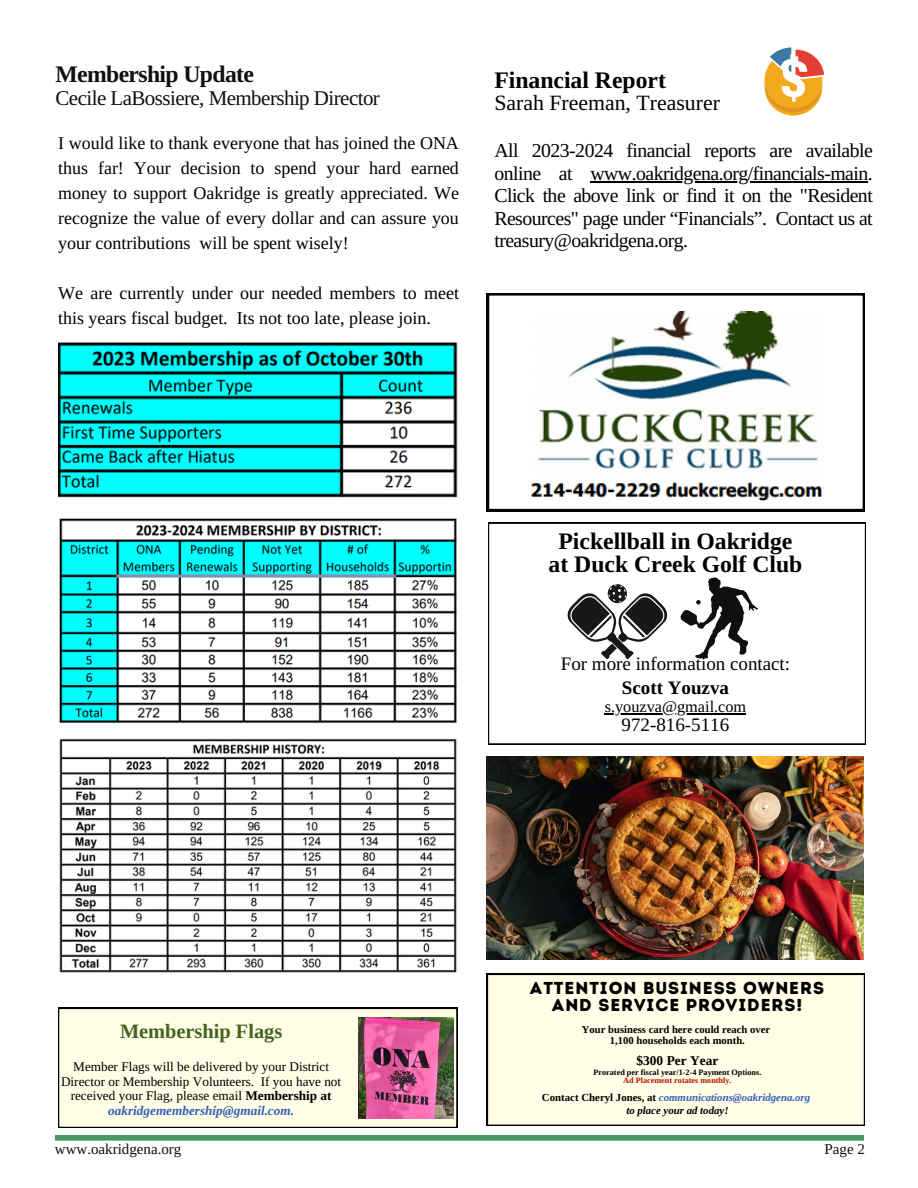
<style>
.page{position:relative;width:918px;height:1188px;background:#fff}
.page>*{position:absolute;margin:0;border:0;box-sizing:border-box;transform-origin:0 0}
.t1{font:700 23.7px "Libra Serif Modern";color:#000}
.t2{font:700 23.7px "Libra Serif Modern";letter-spacing:-.025em;color:#120f0d}
.t3{font:21.75px "Libra Serif Modern";color:#000}
.t4{font:21px "Libra Serif Modern";letter-spacing:-.025em;color:#120f0d}
.t5{font:700 20.4px "Libra Serif Modern";color:#46631e}
.t6{font:19.8px/22.5px "Libra Serif Modern";letter-spacing:-.025em;color:#000;text-align:justify}
.t7{font:19.05px "Libra Serif Modern";color:#000}
.t8{font:700 19.05px "Libra Serif Modern";color:#000}
.t9{font:18px/25px "Libra Serif Modern";color:#000;text-align:justify}
.t10{font:17.25px "Intro Rust Base";letter-spacing:.055em;color:#000}
.t11{font:16.35px "Libra Serif Modern";color:#000}
.t12{font:15px "Libra Serif Modern";color:#120f0d}
.t13{font:700 13.5px "Libra Serif Modern";color:#000}
.t14{font:13.2px/14.7px "Libra Serif Modern";color:#000;text-align:center}
.t15{font:italic 700 10.8px "Libra Serif Modern";color:#355fb5}
.t16{font:italic 700 10.8px "Libra Serif Modern";color:#000}
.t17{font:700 10.65px "Libra Serif Modern";color:#000}
.t18{font:700 8.25px "Libra Serif Modern";color:#000}
.t19{font:700 8.25px "Libra Serif Modern";color:#bf1100}
.s1{font-weight:700}
.s2{font-weight:700;font-style:italic;color:#355fb5}
.s3{font-style:normal;color:#000}
</style>
<div class="page">
<div style="left:55px;top:1135px;width:809px;height:6px;background:#4b9960"></div>
<div style="left:58px;top:1008px;width:399px;height:120px;background:#fffee6"></div>
<img style="left:359px;top:1018px;width:94px;height:101px">
<svg style="left:487px;top:293px;width:378px;height:218px"></svg>
<img style="left:500px;top:312px;width:352px;height:191px">
<hr style="left:590px;top:181px;width:278px;height:1px;background:#000">
<svg style="left:765px;top:48px;width:59px;height:68px"></svg>
<div style="left:487px;top:974px;width:378px;height:152px;background:#fffee6"></div>
<img style="left:487px;top:756px;width:377px;height:204px">
<svg style="left:488px;top:523px;width:378px;height:221px"></svg>
<img style="left:58px;top:342px;width:400px;height:156px">
<img style="left:59px;top:518px;width:398px;height:205px">
<img style="left:59px;top:739px;width:398px;height:234px">
<p class="t2" style="left:56px;top:60px;width:200px">Membership Update</p>
<p class="t4" style="left:56px;top:87px;width:326px">Cecile LaBossiere, Membership Director</p>
<p class="t9" style="left:58px;top:130px;width:402px">I would like to thank everyone that has joined the ONA thus far! Your decision to spend your hard earned money to support Oakridge is greatly appreciated. We recognize the value of every dollar and can assure you your contributions will be spent wisely!</p>
<p class="t9" style="left:58px;top:280px;width:402px">We are currently under our needed members to meet this years fiscal budget. Its not too late, please join.</p>
<p class="t1" style="left:494px;top:66px;width:173px">Financial Report</p>
<p class="t3" style="left:494px;top:91px;width:227px">Sarah Freeman, Treasurer</p>
<p class="t6" style="left:494px;top:140px;width:380px">All 2023-2024 financial reports are available online at www.oakridgena.org/financials-main.<br>Click the above link or find it on the "Resident Resources" page under “Financials”. Contact us at treasury@oakridgena.org.</p>
<p class="t1" style="left:559px;top:527px;width:235px">Pickellball in Oakridge</p>
<p class="t1" style="left:549px;top:551px;width:255px">at Duck Creek Golf Club</p>
<p class="t7" style="left:561px;top:654px;width:231px">For more information contact:</p>
<p class="t8" style="left:622px;top:676px;width:109px">Scott Youzva</p>
<p class="t11" style="left:605px;top:698px;width:143px">s.youzva@gmail.com</p>
<p class="t7" style="left:622px;top:715px;width:109px">972-816-5116</p>
<p class="t5" style="left:120px;top:1019px;width:164px">Membership Flags</p>
<p class="t14" style="left:61px;top:1059px;width:282px">Member Flags will be delivered by your District Director or Membership Volunteers. If you have not received your Flag, please email <span class="s1">Membership at </span><span class="s2">oakridgemembership@gmail.com.</span></p>
<p class="t10" style="left:530px;top:978px;width:296px">ATTENTION BUSINESS OWNERS</p>
<p class="t10" style="left:552px;top:995px;width:252px">AND SERVICE PROVIDERS!</p>
<p class="t17" style="left:582px;top:1024px;width:190px">Your business card here could reach over</p>
<p class="t17" style="left:610px;top:1034px;width:136px">1,100 households each month.</p>
<p class="t13" style="left:636px;top:1053px;width:83px">$300 Per Year</p>
<p class="t18" style="left:594px;top:1068px;width:169px">Prorated per fiscal year/1-2-4 Payment Options.</p>
<p class="t19" style="left:623px;top:1075px;width:110px">Ad Placement rotates monthly.</p>
<p class="t15" style="left:542px;top:1091px;width:270px"><span class="s3">Contact Cheryl Jones, at</span> communications@oakridgena.org</p>
<p class="t16" style="left:626px;top:1104px;width:104px">to place your ad today!</p>
<p class="t12" style="left:55px;top:1141px;width:128px">www.oakridgena.org</p>
<p class="t12" style="left:825px;top:1141px;width:42px">Page 2</p>
</div>
